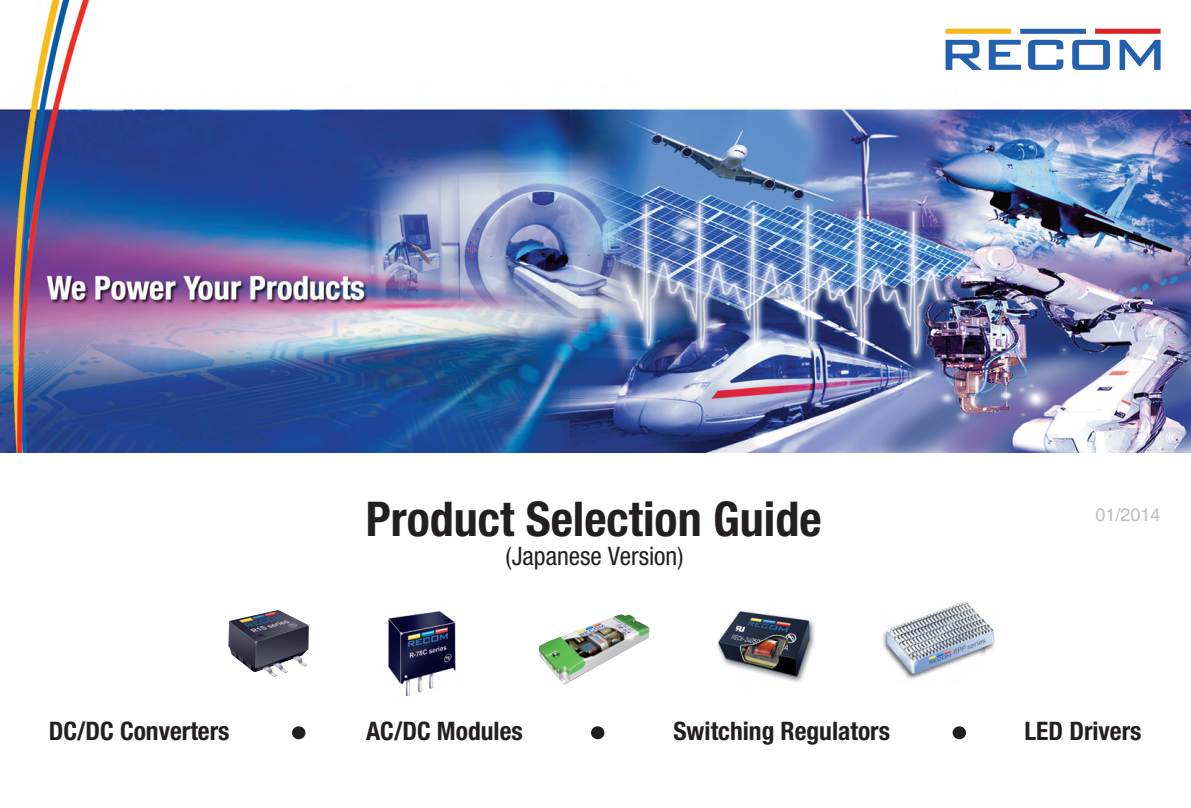
<style>
.page{position:relative;width:1191px;height:808px;background:#fff}
.page>*{position:absolute;margin:0;border:0;box-sizing:border-box;transform-origin:0 0}
.t1{font:700 condensed 48px "Helvetica Neue LT Std";color:#231f20}
.t2{font:700 condensed 25.5px "Helvetica Neue LT Std";color:#231f20}
.t3{font:condensed 25.5px "Helvetica Neue";color:#231f20}
.t4{font:18px "Helvetica";color:#bcbdc0}
</style>
<div class="page">
<img style="left:883px;top:601px;width:112px;height:78px">
<img style="left:539px;top:614px;width:110px;height:71px">
<img style="left:717px;top:611px;width:98px;height:71px">
<img style="left:388px;top:610px;width:68px;height:86px">
<img style="left:228px;top:610px;width:81px;height:67px">
<img style="left:0;top:0;width:1191px;height:452px">
<img style="left:945px;top:29px;width:215px;height:41px">
<div style="left:292px;top:726px;width:13px;height:13px;background:#231f20;border-radius:50%"></div>
<div style="left:591px;top:726px;width:13px;height:13px;background:#231f20;border-radius:50%"></div>
<div style="left:952px;top:726px;width:14px;height:13px;background:#231f20;border-radius:50%"></div>
<h1 class="t1" style="left:366px;top:490px;width:457px">Product Selection Guide</h1>
<p class="t3" style="left:505px;top:541px;width:179px">(Japanese Version)</p>
<p class="t4" style="left:1095px;top:504px;width:67px">01/2014</p>
<p class="t2" style="left:49px;top:715px;width:182px">DC/DC Converters</p>
<p class="t2" style="left:366px;top:715px;width:158px">AC/DC Modules</p>
<p class="t2" style="left:673px;top:715px;width:218px">Switching Regulators</p>
<p class="t2" style="left:1024px;top:715px;width:119px">LED Drivers</p>
</div>
